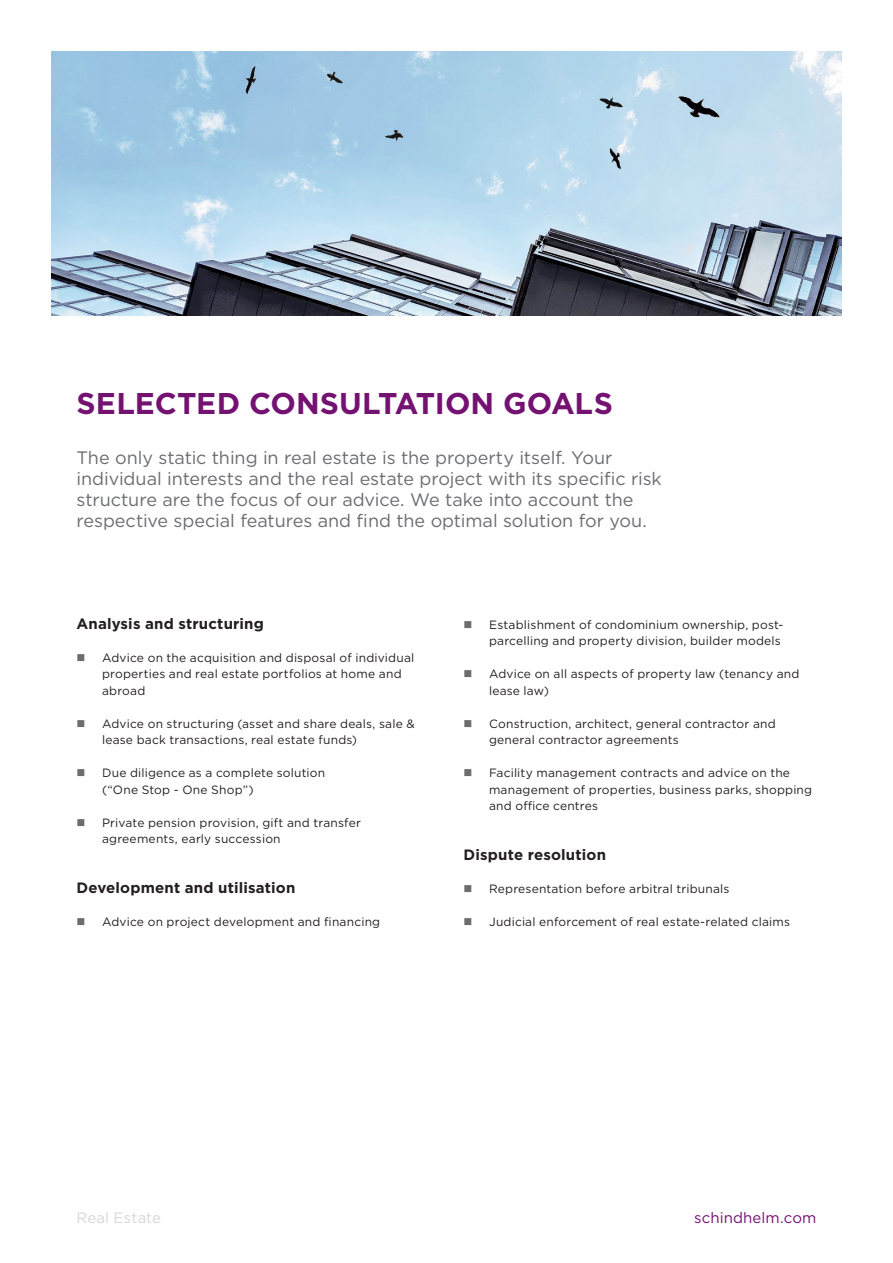
<style>
.page{position:relative;width:893px;height:1263px;background:#fff}
.page>*{position:absolute;margin:0;border:0;box-sizing:border-box;transform-origin:0 0}
.t1{font:700 30px "Gotham";color:#741272}
.Überschrift{font:18px/21px "Gotham";letter-spacing:-.005em;color:#6c6d70}
.Subtitel{font:700 15px "Gotham";letter-spacing:.01em;color:#231f20}
.Subtitle_small{font:700 15px "Gotham";letter-spacing:.01em;color:#231f20}
.t2{font:15px "Gotham";letter-spacing:.005em;color:#741272}
.BF_Name{font:15px "Gotham";letter-spacing:.005em;color:#d6d7d9}
.t3{font:12px/16.5px "Gotham";letter-spacing:.015em;color:#231f20}
</style>
<div class="page">
<img style="left:51px;top:51px;width:791px;height:264px">
<h2 class="t1" style="left:77px;top:384px;width:538px">SELECTED CONSULTATION GOALS</h2>
<p class="Überschrift" style="left:77px;top:446px;width:587px">The only static thing in real estate is the property itself. Your individual interests and the real estate project with its specific risk structure are the focus of our advice. We take into account the respective special features and find the optimal solution for you.</p>
<p class="Subtitle_small" style="left:77px;top:613px;width:189px">Analysis and structuring</p>
<p class="t3" style="left:102px;top:649px;width:314px">Advice on the acquisition and disposal of individual properties and real estate portfolios at home and abroad</p>
<p class="t3" style="left:102px;top:715px;width:314px">Advice on structuring (asset and share deals, sale &amp; lease back transactions, real estate funds)</p>
<p class="t3" style="left:102px;top:764px;width:225px">Due diligence as a complete solution (“One Stop - One Shop”)</p>
<p class="t3" style="left:102px;top:814px;width:260px">Private pension provision, gift and transfer agreements, early succession</p>
<p class="Subtitel" style="left:77px;top:877px;width:220px">Development and utilisation</p>
<p class="t3" style="left:102px;top:913px;width:280px">Advice on project development and financing</p>
<p class="t3" style="left:489px;top:616px;width:296px">Establishment of condominium ownership, post&shy;parcelling and property division, builder models</p>
<p class="t3" style="left:489px;top:665px;width:312px">Advice on all aspects of property law (tenancy and lease law)</p>
<p class="t3" style="left:489px;top:715px;width:288px">Construction, architect, general contractor and general contractor agreements</p>
<p class="t3" style="left:489px;top:764px;width:325px">Facility management contracts and advice on the management of properties, business parks, shopping and office centres</p>
<p class="Subtitel" style="left:463px;top:844px;width:144px">Dispute resolution</p>
<p class="t3" style="left:489px;top:880px;width:242px">Representation before arbitral tribunals</p>
<p class="t3" style="left:489px;top:913px;width:303px">Judicial enforcement of real estate-related claims</p>
<p class="BF_Name" style="left:77px;top:1208px;width:86px">Real Estate</p>
<p class="t2" style="left:694px;top:1208px;width:124px">schindhelm.com</p>
</div>
